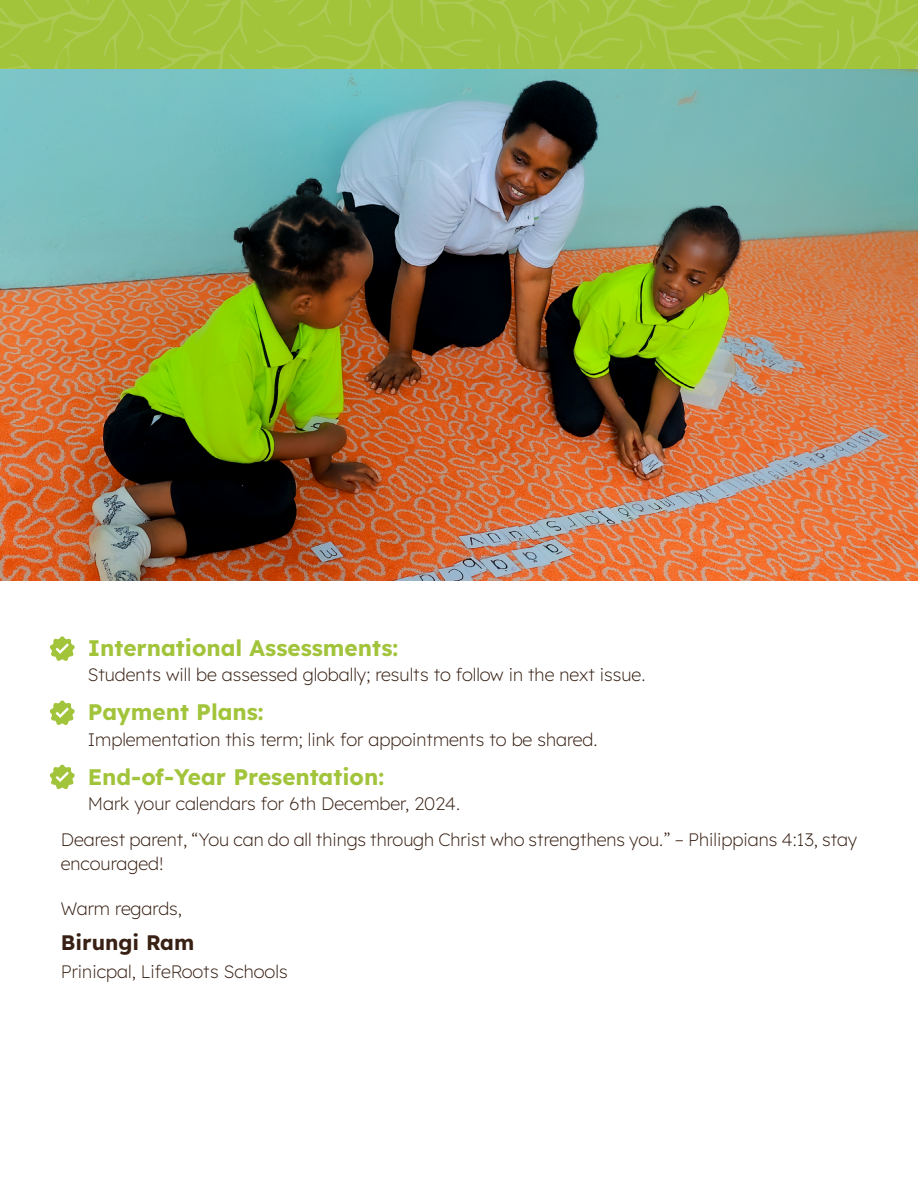
<style>
.page{position:relative;width:918px;height:1188px;background:#fff}
.page>*{position:absolute;margin:0;border:0;box-sizing:border-box;transform-origin:0 0}
.t1{font:700 22.5px "Lexend";color:#a2c43b}
.t2{font:700 21px "Lexend";color:#382114}
.t3{font:200 18px/36px "Lexend";color:#382114}
</style>
<div class="page">
<img style="left:0;top:69px;width:918px;height:511px">
<svg style="left:49px;top:636px;width:26px;height:25px"></svg>
<svg style="left:49px;top:700px;width:26px;height:25px"></svg>
<svg style="left:49px;top:764px;width:26px;height:26px"></svg>
<svg style="left:0;top:0;width:918px;height:69px;background:#a2c43e"></svg>
<p class="t1" style="left:61px;top:630px;width:339px">• International Assessments:</p>
<p class="t3" style="left:88px;top:655px;width:559px">Students will be assessed globally; results to follow in the next issue.</p>
<p class="t1" style="left:61px;top:694px;width:204px">• Payment Plans:</p>
<p class="t3" style="left:88px;top:720px;width:511px">Implementation this term; link for appointments to be shared.</p>
<p class="t1" style="left:61px;top:759px;width:325px">• End-of-Year Presentation:</p>
<p class="t3" style="left:61px;top:784px;width:798px;text-indent:27px">Mark your calendars for 6th December, 2024.<br>Dearest parent, “You can do all things through Christ who strengthens you.” – Philippians 4:13, stay</p>
<p class="t3" style="left:61px;top:844px;width:104px">encouraged!</p>
<p class="t3" style="left:61px;top:889px;width:123px">Warm regards,</p>
<p class="t2" style="left:61px;top:925px;width:135px">Birungi Ram</p>
<p class="t3" style="left:61px;top:952px;width:228px">Prinicpal, LifeRoots Schools</p>
</div>
